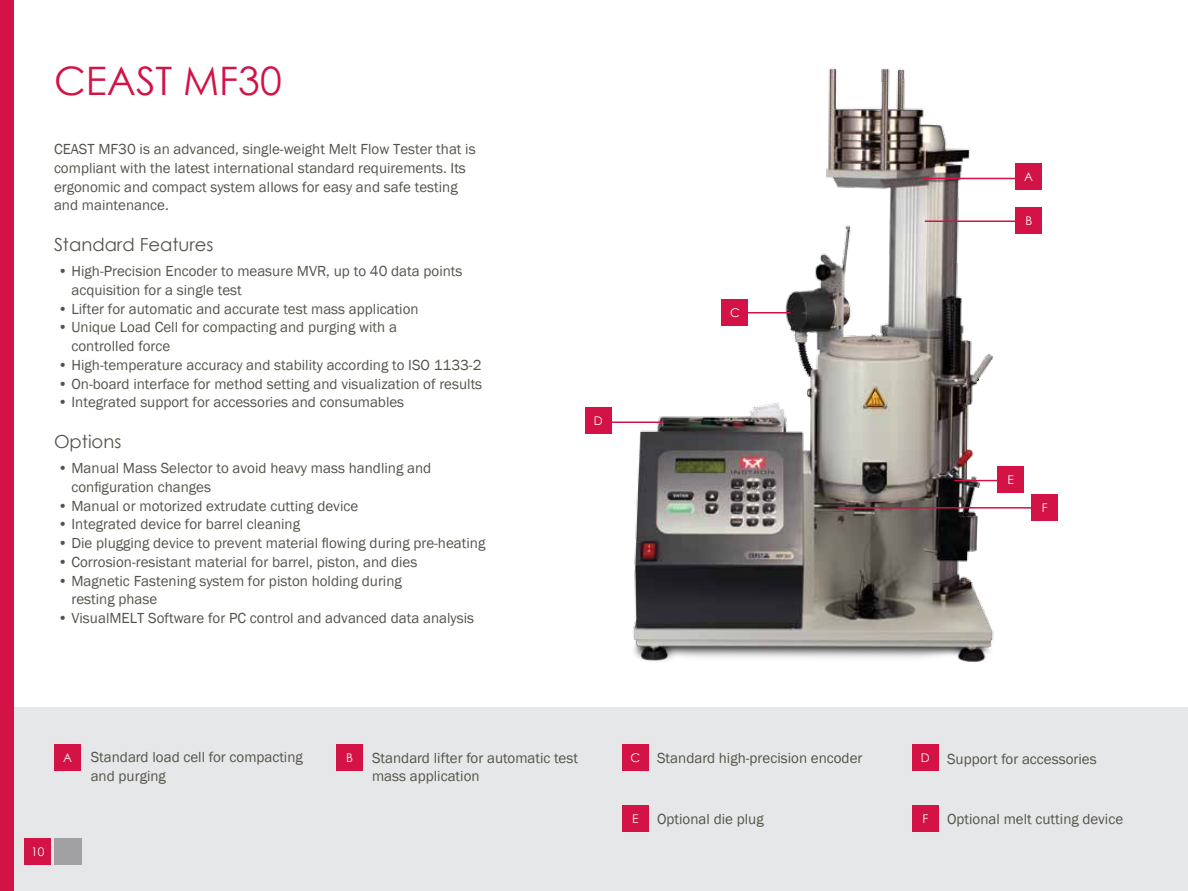
<style>
.page{position:relative;width:1188px;height:891px;background:#fff}
.page>*{position:absolute;margin:0;border:0;box-sizing:border-box;transform-origin:0 0}
.t1{font:39.3px "Century Gothic";color:#d31245}
.t2{font:18px "Century Gothic";color:#54534a}
.t3{font:15px/18.8px "Franklin Gothic";color:#54534a}
.t4{font:12px "Century Gothic";color:#fff}
</style>
<div class="page">
<div style="left:14px;top:708px;width:1174px;height:183px;background:#e6e7e8"></div>
<div style="left:0;top:0;width:14px;height:891px;background:#d31245"></div>
<div style="left:24px;top:838px;width:27px;height:27px;background:#d31245"></div>
<div style="left:54px;top:838px;width:27px;height:27px;background:#a1a1a4"></div>
<img style="left:612px;top:68px;width:404px;height:594px">
<div style="left:1015px;top:163px;width:27px;height:27px;background:#d31245"></div>
<div style="left:585px;top:407px;width:27px;height:27px;background:#d31245"></div>
<div style="left:1016px;top:207px;width:26px;height:27px;background:#d31245"></div>
<div style="left:721px;top:299px;width:27px;height:27px;background:#d31245"></div>
<hr style="left:923px;top:178px;width:92px;height:1px;background:#d31245">
<hr style="left:925px;top:220px;width:92px;height:2px;background:#d31245">
<hr style="left:739px;top:312px;width:52px;height:2px;background:#d31245">
<hr style="left:611px;top:422px;width:52px;height:1px;background:#d31245">
<hr style="left:954px;top:480px;width:50px;height:1px;background:#d31245">
<hr style="left:838px;top:507px;width:196px;height:2px;background:#d31245">
<div style="left:997px;top:466px;width:27px;height:27px;background:#d31245"></div>
<div style="left:1031px;top:494px;width:27px;height:27px;background:#d31245"></div>
<div style="left:54px;top:744px;width:27px;height:27px;background:#d31245"></div>
<div style="left:336px;top:744px;width:27px;height:27px;background:#d31245"></div>
<div style="left:622px;top:744px;width:27px;height:27px;background:#d31245"></div>
<div style="left:622px;top:805px;width:27px;height:27px;background:#d31245"></div>
<div style="left:912px;top:744px;width:27px;height:27px;background:#d31245"></div>
<div style="left:912px;top:805px;width:27px;height:27px;background:#d31245"></div>
<h1 class="t1" style="left:54px;top:54px;width:229px">CEAST MF30</h1>
<p class="t3" style="left:54px;top:140px;width:423px">CEAST MF30 is an advanced, single-weight Melt Flow Tester that is compliant with the latest international standard requirements. Its ergonomic and compact system allows for easy and safe testing and maintenance.</p>
<p class="t2" style="left:54px;top:232px;width:161px">Standard Features</p>
<p class="t3" style="left:72px;top:262px;width:392px;text-indent:-14px">• High-Precision Encoder to measure MVR, up to 40 data points acquisition for a single test</p>
<p class="t3" style="left:58px;top:300px;width:362px">• Lifter for automatic and accurate test mass application</p>
<p class="t3" style="left:72px;top:318px;width:327px;text-indent:-14px">• Unique Load Cell for compacting and purging with a controlled force</p>
<p class="t3" style="left:58px;top:356px;width:425px">• High-temperature accuracy and stability according to ISO 1133-2</p>
<p class="t3" style="left:58px;top:375px;width:426px">• On-board interface for method setting and visualization of results</p>
<p class="t3" style="left:58px;top:393px;width:348px">• Integrated support for accessories and consumables</p>
<p class="t2" style="left:54px;top:429px;width:69px">Options</p>
<p class="t3" style="left:72px;top:459px;width:361px;text-indent:-14px">• Manual Mass Selector to avoid heavy mass handling and configuration changes</p>
<p class="t3" style="left:58px;top:497px;width:302px">• Manual or motorized extrudate cutting device</p>
<p class="t3" style="left:58px;top:515px;width:244px">• Integrated device for barrel cleaning</p>
<p class="t3" style="left:58px;top:534px;width:429px">• Die plugging device to prevent material flowing during pre-heating</p>
<p class="t3" style="left:58px;top:553px;width:361px">• Corrosion-resistant material for barrel, piston, and dies</p>
<p class="t3" style="left:72px;top:572px;width:332px;text-indent:-14px">• Magnetic Fastening system for piston holding during resting phase</p>
<p class="t3" style="left:58px;top:609px;width:418px">• VisualMELT Software for PC control and advanced data analysis</p>
<p class="t4" style="left:594px;top:413px;width:10px">D</p>
<p class="t4" style="left:730px;top:305px;width:11px">C</p>
<p class="t4" style="left:31px;top:844px;width:15px">10</p>
<p class="t3" style="left:91px;top:748px;width:214px">Standard load cell for compacting and purging</p>
<p class="t3" style="left:372px;top:749px;width:207px">Standard lifter for automatic test mass application</p>
<p class="t3" style="left:657px;top:749px;width:207px">Standard high-precision encoder</p>
<p class="t3" style="left:657px;top:810px;width:108px">Optional die plug</p>
<p class="t4" style="left:63px;top:750px;width:10px">A</p>
<p class="t4" style="left:346px;top:750px;width:8px">B</p>
<p class="t4" style="left:631px;top:750px;width:11px">C</p>
<p class="t4" style="left:632px;top:810px;width:8px">E</p>
<p class="t4" style="left:1024px;top:169px;width:10px">A</p>
<p class="t4" style="left:1026px;top:212px;width:8px">B</p>
<p class="t4" style="left:1008px;top:472px;width:8px">E</p>
<p class="t4" style="left:1042px;top:499px;width:7px">F</p>
<p class="t4" style="left:921px;top:750px;width:10px">D</p>
<p class="t3" style="left:947px;top:749px;width:151px">Support for accessories</p>
<p class="t4" style="left:922px;top:810px;width:7px">F</p>
<p class="t3" style="left:947px;top:810px;width:178px">Optional melt cutting device</p>
</div>
